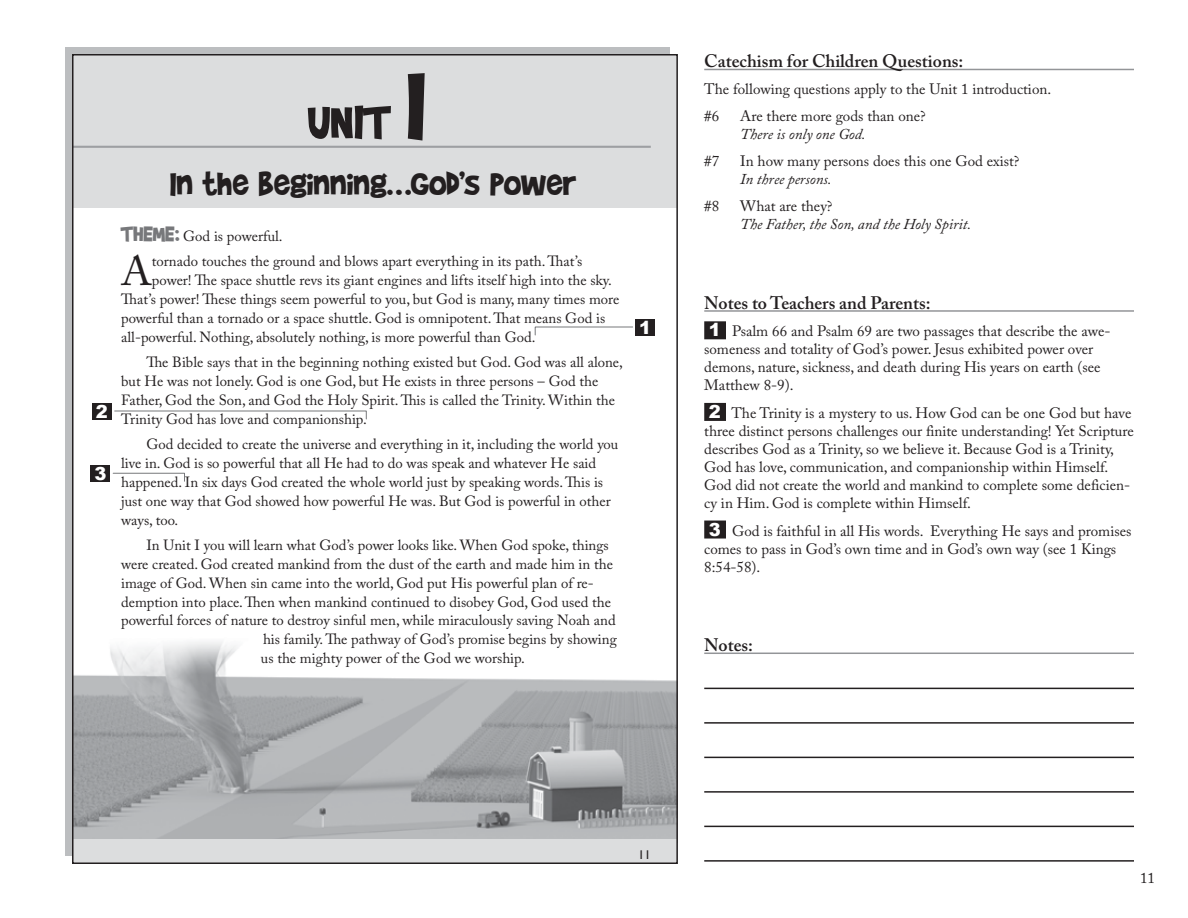
<style>
.page{position:relative;width:1188px;height:918px;background:#fff}
.page>*{position:absolute;margin:0;border:0;box-sizing:border-box;transform-origin:0 0}
.t1{font:56.7px "Brady Bunch Remastered";color:#231f20}
.t2{font:41.25px "Adobe Caslon Pro";color:#231f20}
.t3{font:37.8px "Brady Bunch Remastered";color:#231f20}
.t4{font:600 18px "Adobe Caslon Pro";color:#231f20}
.t5{font:900 18px "Arial";color:#fff}
.t6{font:15px/18px "Adobe Caslon Pro";color:#231f20}
.t7{font:italic 15px "Adobe Caslon Pro";color:#231f20}
.t8{font:14.7px/18.9px "Adobe Caslon Pro";color:#231f20}
.t9{font:12.6px "Gill Sans";color:#231f20}
.s1{font-size:113.55px}
.s2{font-family:"Brady Bunch Remastered";font-size:25.2px;color:#77787b}
.s3{font-family:"Arial";font-weight:900;font-size:18px;color:#fff}
</style>
<div class="page">
<div style="left:65px;top:47px;width:605px;height:809px;background:#bcbec0"></div>
<div style="left:73px;top:55px;width:604px;height:808px;background:#fff"></div>
<div style="left:73px;top:55px;width:604px;height:153px;background:#dcddde"></div>
<hr style="left:73px;top:146px;width:578px;height:2px;background:#9d9fa2">
<img style="left:75px;top:641px;width:600px;height:198px">
<div style="left:73px;top:839px;width:604px;height:24px;background:#dcddde"></div>
<hr style="left:704px;top:69px;width:430px;height:1px;background:#939598">
<hr style="left:704px;top:310px;width:430px;height:2px;background:#939598">
<div style="left:704px;top:321px;width:22px;height:18px;background:#231f20"></div>
<div style="left:704px;top:403px;width:22px;height:18px;background:#231f20"></div>
<div style="left:704px;top:521px;width:22px;height:18px;background:#231f20"></div>
<hr style="left:704px;top:653px;width:430px;height:1px;background:#939598">
<hr style="left:704px;top:688px;width:430px;height:1px;background:#231f20">
<hr style="left:704px;top:722px;width:430px;height:2px;background:#231f20">
<hr style="left:704px;top:757px;width:430px;height:1px;background:#231f20">
<hr style="left:704px;top:791px;width:430px;height:2px;background:#231f20">
<hr style="left:704px;top:826px;width:430px;height:1px;background:#231f20">
<hr style="left:704px;top:860px;width:430px;height:2px;background:#231f20">
<div style="left:635px;top:319px;width:20px;height:16px;background:#231f20"></div>
<svg style="left:534px;top:326px;width:99px;height:10px"></svg>
<div style="left:92px;top:403px;width:20px;height:16px;background:#231f20"></div>
<svg style="left:114px;top:410px;width:253px;height:10px"></svg>
<div style="left:91px;top:465px;width:19px;height:17px;background:#231f20"></div>
<svg style="left:112px;top:472px;width:73px;height:10px"></svg>
<p class="t5" style="left:96px;top:398px;width:14px">2</p>
<p class="t5" style="left:94px;top:460px;width:14px">3</p>
<h1 class="t1" style="left:308px;top:91px;width:119px">UnIT <span class="s1">I</span></h1>
<h3 class="t3" style="left:170px;top:164px;width:408px">In the beginning…God’s Power</h3>
<p class="t8" style="left:121px;top:226px;width:163px"><span class="s2">THEME:</span> God is powerful.</p>
<h2 class="t2" style="left:121px;top:247px;width:32px">A</h2>
<p class="t8" style="left:152px;top:252px;width:432px">tornado touches the ground and blows apart everything in its path. That’s</p>
<p class="t8" style="left:152px;top:270px;width:461px">power! The space shuttle revs its giant engines and lifts itself high into the sky.</p>
<p class="t8" style="left:121px;top:289px;width:500px">That’s power! These things seem powerful to you, but God is many, many times more</p>
<p class="t8" style="left:121px;top:308px;width:486px">powerful than a tornado or a space shuttle. God is omnipotent. That means God is</p>
<p class="t8" style="left:121px;top:327px;width:416px">all-powerful. Nothing, absolutely nothing, is more powerful than God.</p>
<p class="t8" style="left:121px;top:352px;width:503px;text-indent:25px">The Bible says that in the beginning nothing existed but God. God was all alone, but He was not lonely. God is one God, but He exists in three persons – God the Father, God the Son, and God the Holy Spirit. This is called the Trinity. Within the Trinity God has love and companionship.</p>
<p class="t8" style="left:121px;top:434px;width:499px;text-indent:25px">God decided to create the universe and everything in it, including the world you live in. God is so powerful that all He had to do was speak and whatever He said happened. In six days God created the whole world just by speaking words. This is just one way that God showed how powerful He was. But God is powerful in other ways, too.</p>
<p class="t8" style="left:146px;top:535px;width:464px">In Unit I you will learn what God’s power looks like. When God spoke, things</p>
<p class="t8" style="left:121px;top:554px;width:493px">were created. God created mankind from the dust of the earth and made him in the</p>
<p class="t8" style="left:121px;top:573px;width:474px">image of God. When sin came into the world, God put His powerful plan of re-</p>
<p class="t8" style="left:121px;top:592px;width:491px">demption into place. Then when mankind continued to disobey God, God used the</p>
<p class="t8" style="left:121px;top:611px;width:496px">powerful forces of nature to destroy sinful men, while miraculously saving Noah and</p>
<p class="t8" style="left:263px;top:630px;width:355px">his family. The pathway of God’s promise begins by showing</p>
<p class="t8" style="left:261px;top:649px;width:266px">us the mighty power of the God we worship.</p>
<p class="t5" style="left:639px;top:314px;width:14px">1</p>
<p class="t4" style="left:704px;top:50px;width:261px">Catechism for Children Questions:</p>
<p class="t6" style="left:704px;top:76px;width:348px;line-height:27px">The following questions apply to the Unit 1 introduction. #6</p>
<p class="t6" style="left:740px;top:107px;width:187px">Are there more gods than one?</p>
<p class="t7" style="left:740px;top:125px;width:127px">There is only one God.</p>
<p class="t6" style="left:704px;top:152px;width:16px">#7</p>
<p class="t6" style="left:740px;top:152px;width:281px">In how many persons does this one God exist?</p>
<p class="t7" style="left:740px;top:170px;width:93px">In three persons.</p>
<p class="t6" style="left:704px;top:197px;width:16px">#8</p>
<p class="t6" style="left:740px;top:197px;width:94px">What are they?</p>
<p class="t7" style="left:740px;top:215px;width:233px">The Father, the Son, and the Holy Spirit.</p>
<p class="t4" style="left:704px;top:292px;width:228px">Notes to Teachers and Parents:</p>
<p class="t6" style="left:704px;top:322px;width:408px"><span class="s3">1</span> Psalm 66 and Psalm 69 are two passages that describe the awe&shy;someness and totality of God’s power. Jesus exhibited power over demons, nature, sickness, and death during His years on earth (see Matthew 8-9).</p>
<p class="t6" style="left:704px;top:404px;width:431px"><span class="s3">2</span> The Trinity is a mystery to us. How God can be one God but have three distinct persons challenges our finite understanding! Yet Scripture describes God as a Trinity, so we believe it. Because God is a Trinity, God has love, communication, and companionship within Himself.<br>God did not create the world and mankind to complete some deficien&shy;cy in Him. God is complete within Himself.</p>
<p class="t6" style="left:704px;top:521px;width:429px"><span class="s3">3</span> God is faithful in all His words. Everything He says and promises comes to pass in God’s own time and in God’s own way (see 1 Kings<br>8:54-58).</p>
<p class="t4" style="left:704px;top:634px;width:50px">Notes:</p>
<p class="t9" style="left:638px;top:847px;width:14px">11</p>
<p class="t6" style="left:1140px;top:869px;width:16px">11</p>
</div>
